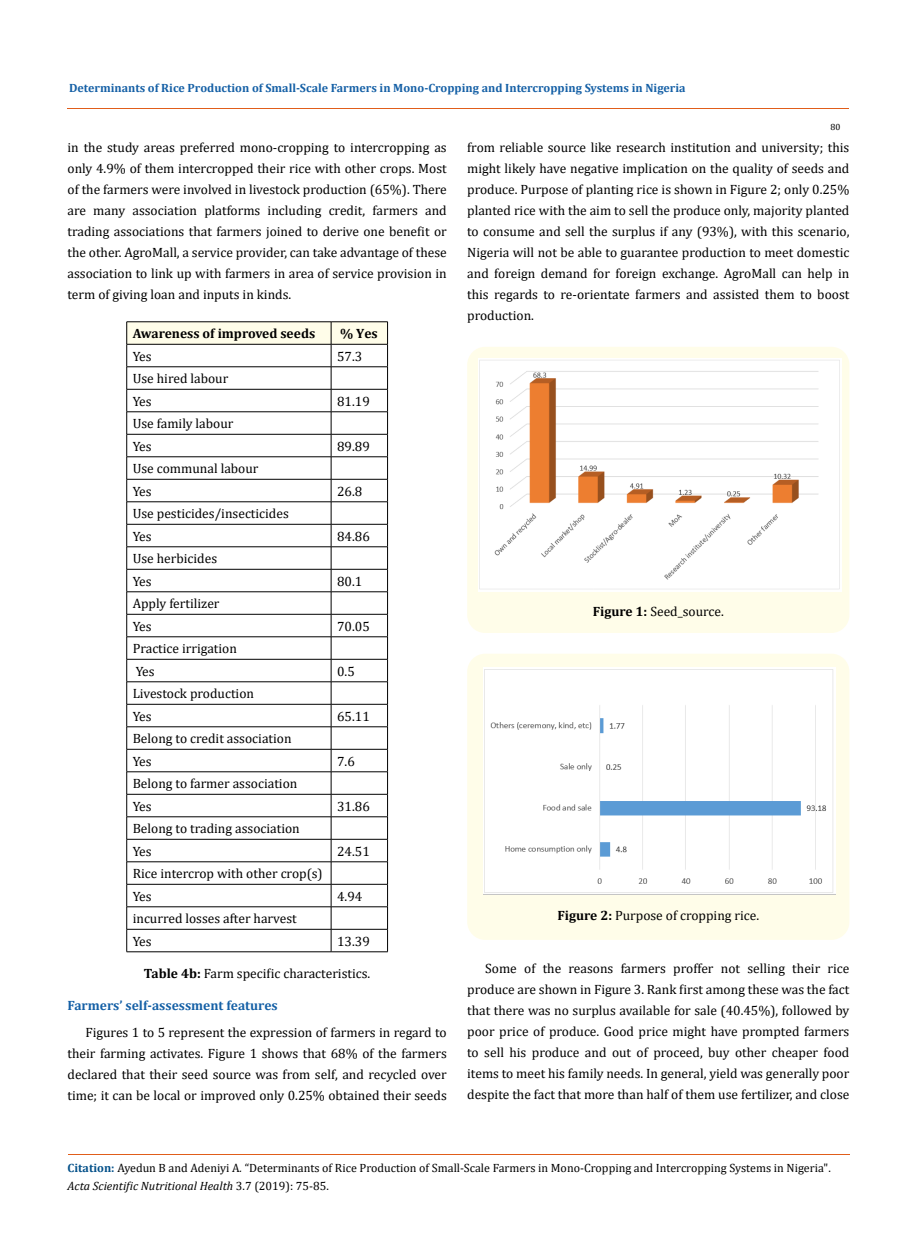
<style>
.page{position:relative;width:917px;height:1260px;background:#fff}
.page>*{position:absolute;margin:0;border:0;box-sizing:border-box;transform-origin:0 0}
.t1{font:13.5px/21px "Cambria";color:#000}
.t2{font:700 13.5px "Cambria";color:#1560a6}
.t3{font:700 13.5px "Cambria";color:#000}
.t4{font:12px/18px "Cambria";color:#000}
.t5{font:700 12px "Cambria";color:#1560a6}
.t6{font:9px "Cambria";color:#000}
.s1{font-weight:700}
.s2{font-weight:700;color:#035089}
.s3{font-style:italic}
</style>
<div class="page">
<hr style="left:67px;top:109px;width:782px;height:1px;background:#e05d1a">
<svg style="left:126px;top:322px;width:262px;height:630px"></svg>
<hr style="left:126px;top:952px;width:205px;height:1px;background:#000">
<hr style="left:331px;top:952px;width:57px;height:1px;background:#000">
<div style="left:467px;top:347px;width:382px;height:286px;background:#fffde9;border-radius:18px"></div>
<img style="left:478px;top:358px;width:363px;height:233px">
<div style="left:467px;top:654px;width:382px;height:286px;background:#fffde9;border-radius:18px"></div>
<img style="left:484px;top:667px;width:351px;height:228px">
<hr style="left:68px;top:1154px;width:781px;height:1px;background:#e05d1a">
<p class="t5" style="left:69px;top:80px;width:618px">Determinants of Rice Production of Small-Scale Farmers in Mono-Cropping and Intercropping Systems in Nigeria</p>
<p class="t6" style="left:830px;top:122px;width:11px">80</p>
<p class="t1" style="left:67px;top:136px;width:381px;text-align:justify">in the study areas preferred mono-cropping to intercropping as only 4.9% of them intercropped their rice with other crops. Most of the farmers were involved in livestock production (65%). There are many association platforms including credit, farmers and trading associations that farmers joined to derive one benefit or the other. AgroMall, a service provider, can take advantage of these association to link up with farmers in area of service provision in term of giving loan and inputs in kinds.</p>
<p class="t3" style="left:133px;top:324px;width:184px">Awareness of improved seeds</p>
<p class="t3" style="left:340px;top:324px;width:39px">% Yes</p>
<p class="t1" style="left:133px;top:346px;width:20px">Yes</p>
<p class="t1" style="left:337px;top:346px;width:27px">57.3</p>
<p class="t1" style="left:133px;top:367px;width:97px;line-height:22.5px">Use hired labour<br>Yes</p>
<p class="t1" style="left:337px;top:391px;width:34px">81.19</p>
<p class="t1" style="left:133px;top:412px;width:102px;line-height:22.5px">Use family labour<br>Yes</p>
<p class="t1" style="left:133px;top:457px;width:127px;line-height:22.5px">Use communal labour<br>Yes</p>
<p class="t1" style="left:133px;top:502px;width:158px;line-height:22.5px">Use pesticides/insecticides<br>Yes</p>
<p class="t1" style="left:133px;top:547px;width:86px;line-height:22.5px">Use herbicides<br>Yes</p>
<p class="t1" style="left:133px;top:592px;width:88px;line-height:22.5px">Apply fertilizer<br>Yes</p>
<p class="t1" style="left:133px;top:637px;width:106px;line-height:22.5px">Practice irrigation<br>Yes</p>
<p class="t1" style="left:133px;top:682px;width:123px;line-height:22.5px">Livestock production<br>Yes</p>
<p class="t1" style="left:133px;top:727px;width:160px;line-height:22.5px">Belong to credit association<br>Yes</p>
<p class="t1" style="left:133px;top:772px;width:166px;line-height:22.5px">Belong to farmer association<br>Yes</p>
<p class="t1" style="left:133px;top:817px;width:169px;line-height:22.5px">Belong to trading association<br>Yes</p>
<p class="t1" style="left:133px;top:862px;width:191px;line-height:22.5px">Rice intercrop with other crop(s)<br>Yes</p>
<p class="t1" style="left:337px;top:436px;width:34px">89.89</p>
<p class="t1" style="left:337px;top:481px;width:27px">26.8</p>
<p class="t1" style="left:337px;top:526px;width:34px">84.86</p>
<p class="t1" style="left:337px;top:571px;width:27px">80.1</p>
<p class="t1" style="left:337px;top:616px;width:34px">70.05</p>
<p class="t1" style="left:337px;top:661px;width:19px">0.5</p>
<p class="t1" style="left:337px;top:706px;width:34px">65.11</p>
<p class="t1" style="left:337px;top:751px;width:19px">7.6</p>
<p class="t1" style="left:337px;top:796px;width:34px">31.86</p>
<p class="t1" style="left:337px;top:841px;width:34px">24.51</p>
<p class="t1" style="left:337px;top:886px;width:27px">4.94</p>
<p class="t1" style="left:133px;top:907px;width:165px;line-height:22.5px">incurred losses after harvest<br>Yes</p>
<p class="t1" style="left:337px;top:931px;width:34px">13.39</p>
<p class="t1" style="left:144px;top:963px;width:228px"><span class="s1">Table 4b:</span> Farm specific characteristics.</p>
<p class="t2" style="left:67px;top:995px;width:212px">Farmers’ self-assessment features</p>
<p class="t1" style="left:67px;top:1021px;width:381px;text-align:justify;text-indent:18px">Figures 1 to 5 represent the expression of farmers in regard to their farming activates. Figure 1 shows that 68% of the farmers declared that their seed source was from self, and recycled over time; it can be local or improved only 0.25% obtained their seeds</p>
<p class="t1" style="left:467px;top:136px;width:384px;text-align:justify">from reliable source like research institution and university; this might likely have negative implication on the quality of seeds and produce. Purpose of planting rice is shown in Figure 2; only 0.25% planted rice with the aim to sell the produce only, majority planted to consume and sell the surplus if any (93%), with this scenario, Nigeria will not be able to guarantee production to meet domestic and foreign demand for foreign exchange. AgroMall can help in this regards to re-orientate farmers and assisted them to boost production.</p>
<p class="t1" style="left:592px;top:601px;width:133px"><span class="s1">Figure 1:</span> Seed_source.</p>
<p class="t1" style="left:557px;top:905px;width:203px"><span class="s1">Figure 2:</span> Purpose of cropping rice.</p>
<p class="t1" style="left:467px;top:957px;width:384px;text-align:justify;text-indent:18px">Some of the reasons farmers proffer not selling their rice produce are shown in Figure 3. Rank first among these was the fact that there was no surplus available for sale (40.45%), followed by poor price of produce. Good price might have prompted farmers to sell his produce and out of proceed, buy other cheaper food items to meet his family needs. In general, yield was generally poor despite the fact that more than half of them use fertilizer, and close</p>
<p class="t4" style="left:68px;top:1159px;width:764px"><span class="s2">Citation:</span> Ayedun B and Adeniyi A<span class="s3">.</span> “Determinants of Rice Production of Small-Scale Farmers in Mono-Cropping and Intercropping Systems in Nigeria".<br><span class="s3">Acta Scientific Nutritional Health</span> 3.7 (2019): 75-85.</p>
</div>
